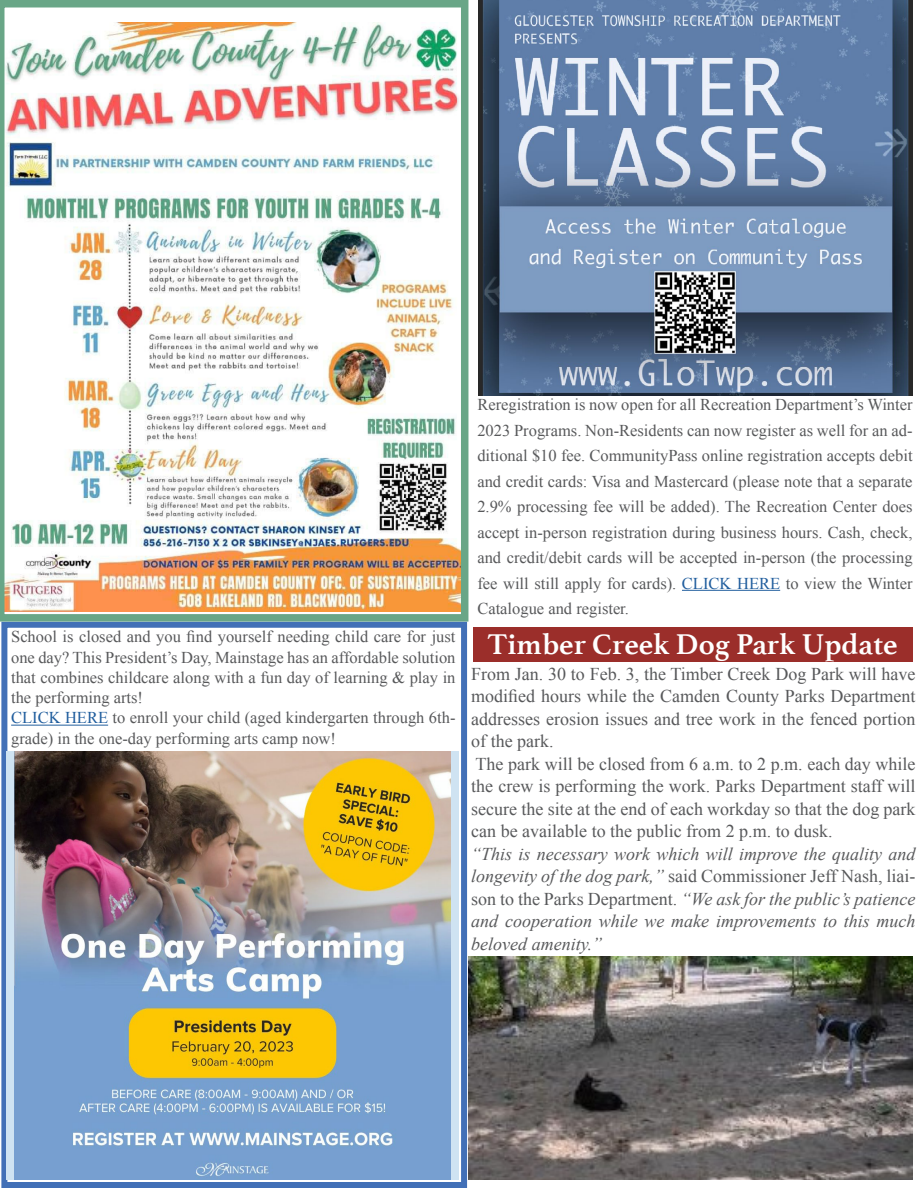
<style>
.page{position:relative;width:918px;height:1188px;background:#fff}
.page>*{position:absolute;margin:0;border:0;box-sizing:border-box;transform-origin:0 0}
.t1{font:700 30px "Athelas";color:#fff}
.t2{font:18px/22.5px "Times New Roman";color:#58595b}
.t3{font:italic 18px/22.5px "Times New Roman";color:#58595b;text-align:justify}
.t4{font:16.5px/25.5px "Times New Roman";color:#58595b;text-align:justify}
.s1{color:#215e9e}
.s2{font-style:normal}
</style>
<div class="page">
<div style="left:1px;top:622px;width:466px;height:566px;border:6px solid #4270b7"></div>
<div style="left:7px;top:751px;width:452px;height:428px;background:#cfe3f2"></div>
<img style="left:15px;top:751px;width:436px;height:428px">
<img style="left:0;top:0;width:468px;height:622px">
<img style="left:478px;top:0;width:435px;height:395px">
<hr style="left:682px;top:590px;width:98px;height:1px;background:#215e9e">
<hr style="left:11px;top:725px;width:97px;height:1px;background:#215e9e">
<img style="left:468px;top:956px;width:445px;height:223px">
<div style="left:473px;top:627px;width:440px;height:35px;background:#9b2e2a"></div>
<p class="t4" style="left:477px;top:391px;width:437px">Reregistration is now open for all Recreation Department’s Winter 2023 Programs. Non-Residents can now register as well for an ad&shy;ditional $10 fee. CommunityPass online registration accepts debit and credit cards: Visa and Mastercard (please note that a separate 2.9% processing fee will be added). The Recreation Center does accept in-person registration during business hours. Cash, check, and credit/debit cards will be accepted in-person (the processing fee will still apply for cards). <span class="s1">CLICK HERE</span> to view the Winter Catalogue and register.</p>
<p class="t4" style="left:11px;top:626px;width:446px;line-height:20.2px;text-align:left">School is closed and you find yourself needing child care for just one day? This President’s Day, Mainstage has an affordable solution that combines childcare along with a fun day of learning &amp; play in the performing arts!<br><span class="s1">CLICK HERE</span> to enroll your child (aged kindergarten through 6th&shy;grade) in the one-day performing arts camp now!</p>
<h1 class="t1" style="left:488px;top:620px;width:412px">Timber Creek Dog Park Update</h1>
<p class="t2" style="left:471px;top:662px;width:446px">From Jan. 30 to Feb. 3, the Timber Creek Dog Park will have modified hours while the Camden County Parks Department addresses erosion issues and tree work in the fenced portion of the park.<br>The park will be closed from 6 a.m. to 2 p.m. each day while the crew is performing the work. Parks Department staff will secure the site at the end of each workday so that the dog park can be available to the public from 2 p.m. to dusk.</p>
<p class="t3" style="left:471px;top:842px;width:446px">“This is necessary work which will improve the quality and longevity of the dog park,” <span class="s2">said Commissioner Jeff Nash, liai&shy;son to the Parks Department.</span> “We ask for the public’s patience and cooperation while we make improvements to this much beloved amenity.”</p>
</div>
